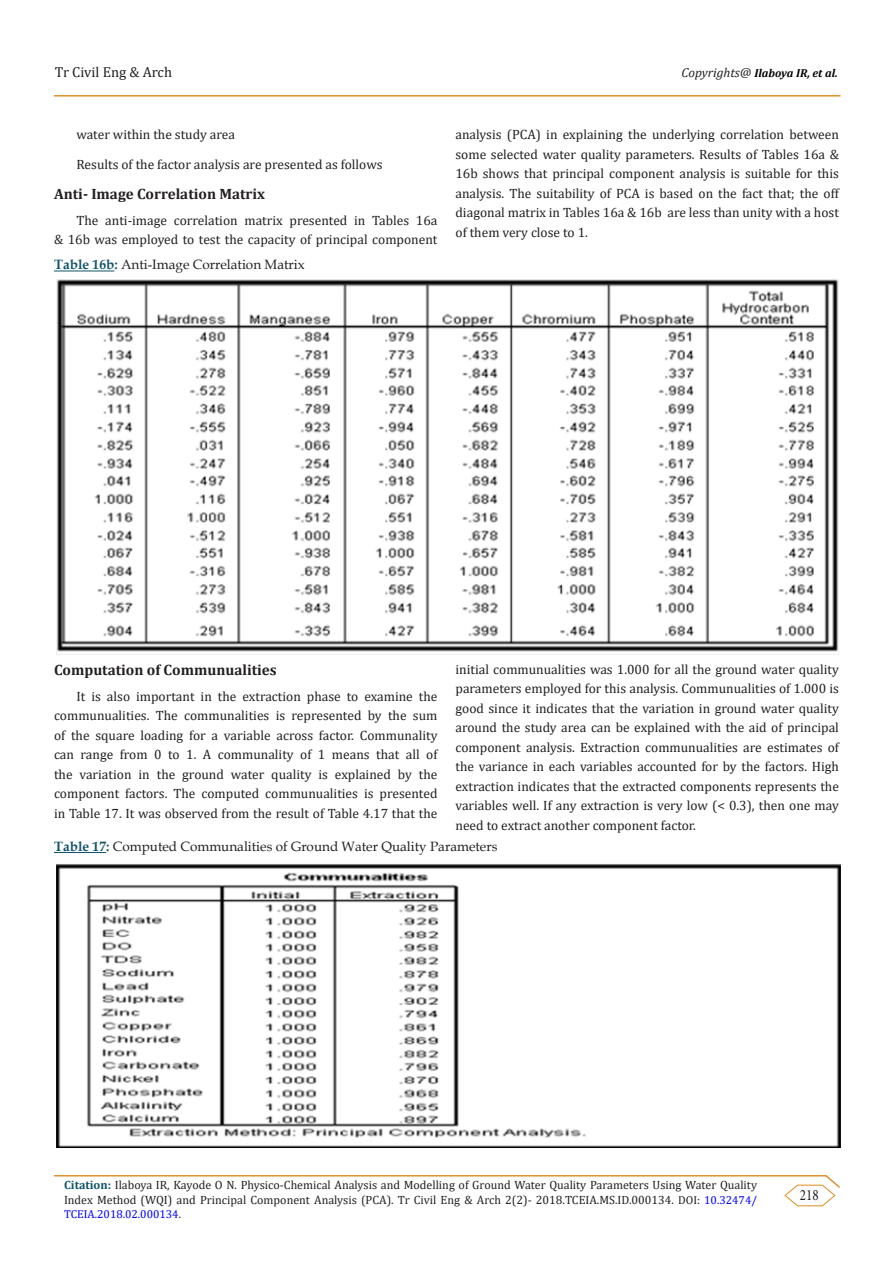
<style>
.page{position:relative;width:893px;height:1263px;background:#fff}
.page>*{position:absolute;margin:0;border:0;box-sizing:border-box;transform-origin:0 0}
.t1{font:15.75px "Minion Pro";color:#231f20;scale:.83 1}
.t2{font:700 15px "Cambria";color:#231f20}
.t3{font:14.4px "Cambria";color:#231f20}
.t4{font:13.5px/19.5px "Cambria";color:#231f20;text-align:justify}
.t5{font:13.5px "Book Antiqua";color:#231f20}
.t6{font:12px/15px "Cambria";color:#231f20}
.t7{font:italic 700 11.55px "Cambria";color:#000}
.t8{font:11.55px "Cambria";color:#00f}
.s1{font-weight:400;font-size:13.05px;color:#231f20}
.s2{font-weight:700;color:#0e536a}
.s3{font-size:11.55px}
.s4{font-size:11.55px;color:#00f}
.s5{color:#231f20}
</style>
<div class="page">
<hr style="left:54px;top:95px;width:786px;height:2px;background:#de8d23">
<hr style="left:54px;top:1175px;width:772px;height:1px;background:#de8d23">
<svg style="left:784px;top:1175px;width:56px;height:31px"></svg>
<hr style="left:54px;top:271px;width:60px;height:1px;background:#0e536a">
<img style="left:56px;top:280px;width:783px;height:375px">
<hr style="left:54px;top:852px;width:52px;height:1px;background:#0e536a">
<img style="left:56px;top:864px;width:785px;height:284px">
<p class="t3" style="left:55px;top:63px;width:119px">Tr Civil Eng &amp; Arch</p>
<p class="t7" style="left:681px;top:65px;width:158px"><span class="s1">Copyrights@</span> Ilaboya IR, et al.</p>
<p class="t4" style="left:76px;top:125px;width:160px">water within the study area</p>
<p class="t4" style="left:76px;top:155px;width:307px">Results of the factor analysis are presented as follows</p>
<p class="t2" style="left:54px;top:183px;width:213px">Anti- Image Correlation Matrix</p>
<p class="t4" style="left:54px;top:210px;width:385px;text-align:right">The anti-image correlation matrix presented in Tables 16a<br>&amp; 16b was employed to test the capacity of principal component</p>
<p class="t5" style="left:54px;top:255px;width:252px"><span class="s2">Table 16b:</span> Anti-Image Correlation Matrix</p>
<p class="t4" style="left:455px;top:125px;width:385px">analysis (PCA) in explaining the underlying correlation between some selected water quality parameters. Results of Tables 16a &amp; 16b shows that principal component analysis is suitable for this analysis. The suitability of PCA is based on the fact that; the off diagonal matrix in Tables 16a &amp; 16b are less than unity with a host of them very close to 1.</p>
<p class="t4" style="left:455px;top:659px;width:385px">initial communualities was 1.000 for all the ground water quality parameters employed for this analysis. Communualities of 1.000 is good since it indicates that the variation in ground water quality around the study area can be explained with the aid of principal component analysis. Extraction communualities are estimates of the variance in each variables accounted for by the factors. High extraction indicates that the extracted components represents the variables well. If any extraction is very low (&lt; 0.3), then one may need to extract another component factor.</p>
<p class="t5" style="left:54px;top:837px;width:445px"><span class="s2">Table 17:</span> Computed Communalities of Ground Water Quality Parameters</p>
<p class="t2" style="left:54px;top:659px;width:224px">Computation of Communualities</p>
<p class="t4" style="left:54px;top:686px;width:385px;text-indent:22px">It is also important in the extraction phase to examine the communualities. The communalities is represented by the sum of the square loading for a variable across factor. Communality can range from 0 to 1. A communality of 1 means that all of the variation in the ground water quality is explained by the component factors. The computed communualities is presented in Table 17. It was observed from the result of Table 4.17 that the</p>
<p class="t6" style="left:64px;top:1178px;width:694px"><span class="s2">Citation:</span> Ilaboya IR, Kayode O N. Physico-Chemical Analysis and Modelling of Ground Water Quality Parameters Using Water Quality<br>Index Method (WQI) and Principal Component Analysis (PCA). Tr Civil Eng &amp; Arch 2(2)- 2018.TCEIA.MS.ID.000134. <span class="s3">DOI:</span> <span class="s4">10.32474/</span></p>
<p class="t8" style="left:64px;top:1207px;width:118px">TCEIA.2018.02.000134<span class="s5">.</span></p>
<p class="t1" style="left:800px;top:1184px;width:24px">218</p>
</div>
